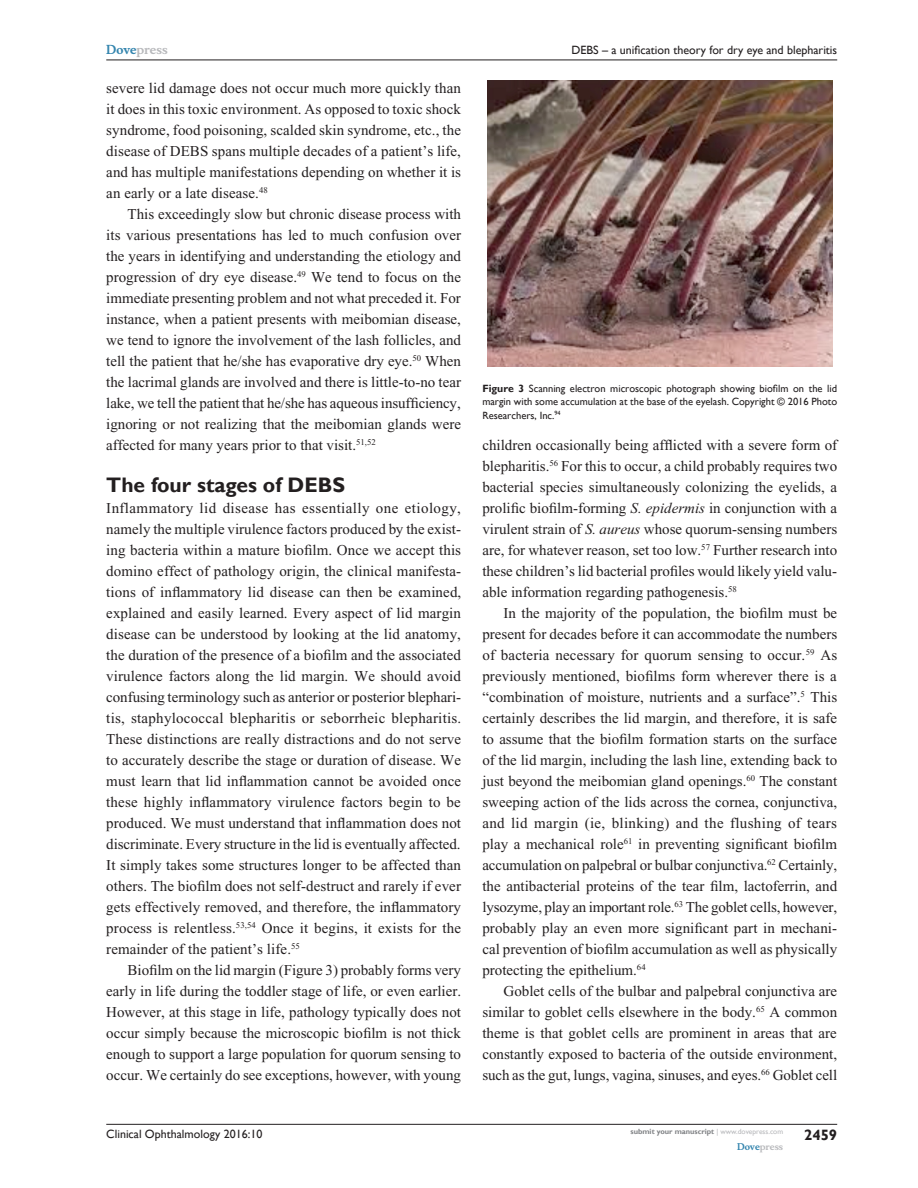
<style>
.page{position:relative;width:918px;height:1188px;background:#fff}
.page>*{position:absolute;margin:0;border:0;box-sizing:border-box;transform-origin:0 0}
.t1{font:700 21px "Gill Sans";color:#231f20}
.Tx{font:15px/21px "Times New Roman";color:#231f20;text-align:justify}
.TxF{font:15px/21px "Times New Roman";letter-spacing:.005em;color:#231f20;text-align:justify}
.t2{font:700 15px "Gill Sans";color:#231f20}
.t3{font:12px "Gill Sans";color:#231f20}
.t4{font:700 12px "Musee";color:#b8b9bc}
.FigC{font:10.5px/13.5px "Gill Sans";color:#231f20;text-align:justify}
.t5{font:700 9px "Musee";color:#b8b9bc}
.t6{font:700 7.5px "Gill Sans";color:#808285}
.s1{color:#3485ae}
.s2{font-weight:700}
.s3{font-style:italic}
.s4{font-weight:400;color:#b8b9bc}
</style>
<div class="page">
<hr style="left:106px;top:1124px;width:731px;height:1px;background:#231f20">
<hr style="left:106px;top:60px;width:731px;height:1px;background:#231f20">
<img style="left:487px;top:81px;width:345px;height:285px">
<p class="t4" style="left:106px;top:43px;width:63px"><span class="s1">Dove</span>press</p>
<p class="Tx" style="left:106px;top:77px;width:356px">severe lid damage does not occur much more quickly than it does in this toxic environment. As opposed to toxic shock syndrome, food poisoning, scalded skin syndrome, etc., the disease of DEBS spans multiple decades of a patient’s life, and has multiple manifestations depending on whether it is an early or a late disease.<sup>48</sup></p>
<p class="Tx" style="left:106px;top:203px;width:356px;text-indent:21px">This exceedingly slow but chronic disease process with its various presentations has led to much confusion over the years in identifying and understanding the etiology and progression of dry eye disease.<sup>49</sup> We tend to focus on the immediate presenting problem and not what preceded it. For instance, when a patient presents with meibomian disease, we tend to ignore the involvement of the lash follicles, and tell the patient that he/she has evaporative dry eye.<sup>50</sup> When the lacrimal glands are involved and there is little-to-no tear lake, we tell the patient that he/she has aqueous insufficiency, ignoring or not realizing that the meibomian glands were affected for many years prior to that visit.<sup>51,52</sup></p>
<h1 class="t1" style="left:106px;top:472px;width:240px">The four stages of DEBS</h1>
<p class="TxF" style="left:106px;top:497px;width:357px">Inflammatory lid disease has essentially one etiology, namely the multiple virulence factors produced by the exist&shy;ing bacteria within a mature biofilm. Once we accept this domino effect of pathology origin, the clinical manifesta&shy;tions of inflammatory lid disease can then be examined, explained and easily learned. Every aspect of lid margin disease can be understood by looking at the lid anatomy, the duration of the presence of a biofilm and the associated virulence factors along the lid margin. We should avoid confusing terminology such as anterior or posterior blephari&shy;tis, staphylococcal blepharitis or seborrheic blepharitis.<br>These distinctions are really distractions and do not serve to accurately describe the stage or duration of disease. We must learn that lid inflammation cannot be avoided once these highly inflammatory virulence factors begin to be produced. We must understand that inflammation does not discriminate. Every structure in the lid is eventually affected.<br>It simply takes some structures longer to be affected than others. The biofilm does not self-destruct and rarely if ever gets effectively removed, and therefore, the inflammatory process is relentless.<sup>53,54</sup> Once it begins, it exists for the remainder of the patient’s life.<sup>55</sup></p>
<p class="Tx" style="left:106px;top:959px;width:356px;text-indent:21px">Biofilm on the lid margin (Figure 3) probably forms very early in life during the toddler stage of life, or even earlier.<br>However, at this stage in life, pathology typically does not occur simply because the microscopic biofilm is not thick enough to support a large population for quorum sensing to occur. We certainly do see exceptions, however, with young</p>
<p class="t3" style="left:571px;top:43px;width:267px">DEBS – a unification theory for dry eye and blepharitis</p>
<p class="FigC" style="left:482px;top:381px;width:356px"><span class="s2">Figure 3</span> Scanning electron microscopic photograph showing biofilm on the lid margin with some accumulation at the base of the eyelash. Copyright © 2016 Photo Researchers, Inc.<sup>94</sup></p>
<p class="Tx" style="left:482px;top:434px;width:356px">children occasionally being afflicted with a severe form of blepharitis.<sup>56</sup> For this to occur, a child probably requires two bacterial species simultaneously colonizing the eyelids, a prolific biofilm-forming <span class="s3">S. epidermis</span> in conjunction with a virulent strain of <span class="s3">S. aureus</span> whose quorum-sensing numbers are, for whatever reason, set too low.<sup>57</sup> Further research into these children’s lid bacterial profiles would likely yield valu&shy;able information regarding pathogenesis.<sup>58</sup></p>
<p class="Tx" style="left:482px;top:602px;width:356px;text-indent:21px">In the majority of the population, the biofilm must be present for decades before it can accommodate the numbers of bacteria necessary for quorum sensing to occur.<sup>59</sup> As previously mentioned, biofilms form wherever there is a “combination of moisture, nutrients and a surface”.<sup>5</sup> This certainly describes the lid margin, and therefore, it is safe to assume that the biofilm formation starts on the surface of the lid margin, including the lash line, extending back to just beyond the meibomian gland openings.<sup>60</sup> The constant sweeping action of the lids across the cornea, conjunctiva, and lid margin (ie, blinking) and the flushing of tears play a mechanical role<sup>61</sup> in preventing significant biofilm accumulation on palpebral or bulbar conjunctiva.<sup>62</sup> Certainly, the antibacterial proteins of the tear film, lactoferrin, and lysozyme, play an important role.<sup>63</sup> The goblet cells, however, probably play an even more significant part in mechani&shy;cal prevention of biofilm accumulation as well as physically protecting the epithelium.<sup>64</sup></p>
<p class="Tx" style="left:482px;top:980px;width:356px;text-indent:21px">Goblet cells of the bulbar and palpebral conjunctiva are similar to goblet cells elsewhere in the body.<sup>65</sup> A common theme is that goblet cells are prominent in areas that are constantly exposed to bacteria of the outside environment, such as the gut, lungs, vagina, sinuses, and eyes.<sup>66</sup> Goblet cell</p>
<p class="t3" style="left:106px;top:1127px;width:158px">Clinical Ophthalmology 2016:10</p>
<p class="t6" style="left:631px;top:1127px;width:154px">submit your manuscript <span class="s4">| www.dovepress.com</span></p>
<p class="t5" style="left:737px;top:1141px;width:48px"><span class="s1">Dove</span>press</p>
<p class="t2" style="left:804px;top:1126px;width:35px">2459</p>
</div>
